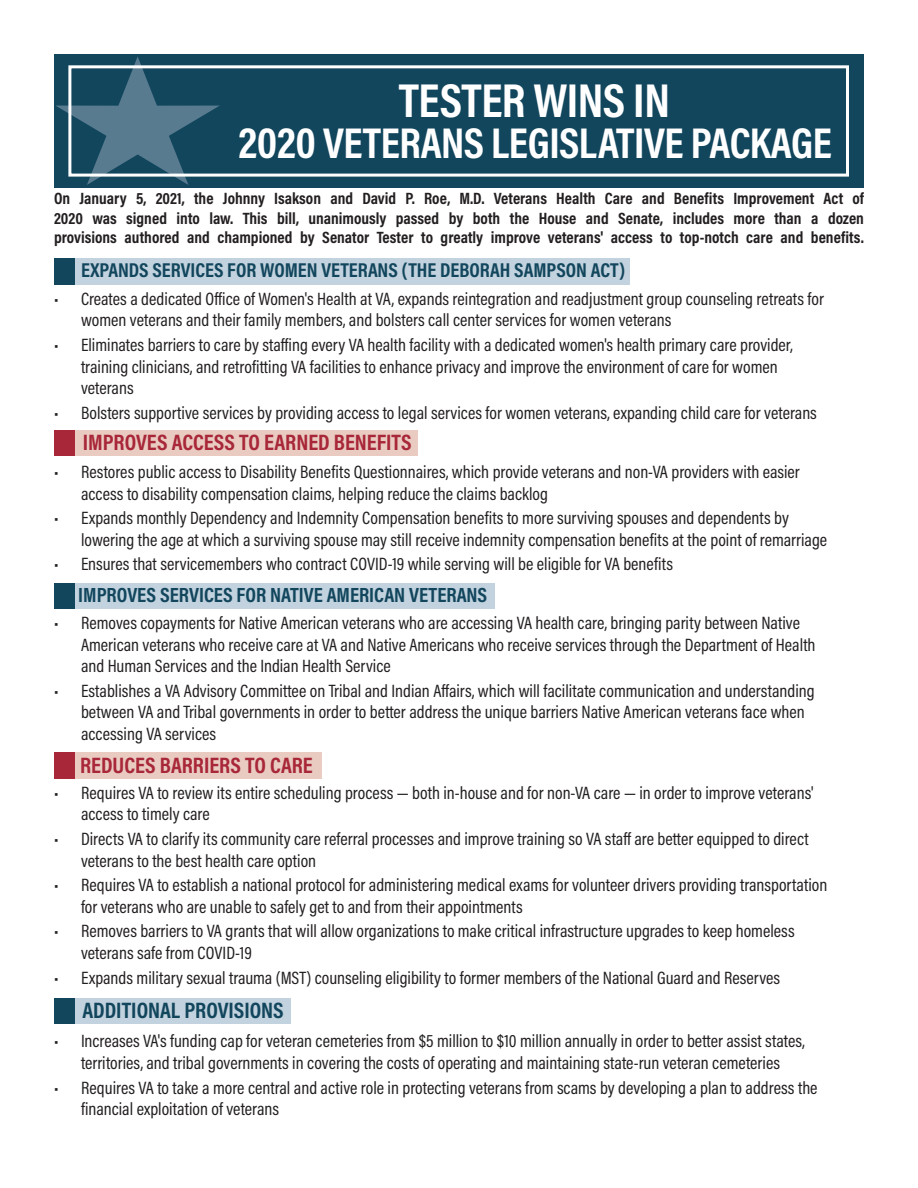
<style>
.page{position:relative;width:918px;height:1188px;background:#fff}
.page>*{position:absolute;margin:0;border:0;box-sizing:border-box;transform-origin:0 0}
.t1{font:700 48px "Acumin Pro Cond";letter-spacing:-.01em;color:#fff}
.t2{font:700 43.5px "Acumin Pro Cond";letter-spacing:-.01em;color:#fff}
.t3{font:700 22.5px "Acumin Pro Cond";color:#a82738}
.t4{font:700 22.5px "Acumin Pro Cond";color:#12465d}
.t5{font:700 20.7px "Acumin Pro Cond";color:#12465d}
.t6{font:700 20.25px "Acumin Pro Cond";color:#12465d}
.t7{font:18px/21.6px "Acumin Pro Cond";color:#231f20}
.t8{font:700 16.5px/19.8px "Acumin Pro Cond";color:#231f20;text-align:justify}
</style>
<div class="page">
<div style="left:54px;top:54px;width:810px;height:133px;background:#12465d"></div>
<svg style="left:56px;top:57px;width:164px;height:128px"></svg>
<div style="left:68px;top:65px;width:781px;height:112px;border:3px solid #fff"></div>
<div style="left:54px;top:583px;width:440px;height:25px;background:#c2d2de"></div>
<div style="left:54px;top:583px;width:20px;height:25px;background:#12465d"></div>
<div style="left:54px;top:999px;width:237px;height:25px;background:#c2d2de"></div>
<div style="left:54px;top:999px;width:20px;height:25px;background:#12465d"></div>
<div style="left:54px;top:752px;width:267px;height:26px;background:#e9cbc2"></div>
<div style="left:54px;top:752px;width:20px;height:26px;background:#a82738"></div>
<div style="left:54px;top:258px;width:576px;height:26px;background:#c2d2de"></div>
<div style="left:54px;top:258px;width:20px;height:26px;background:#12465d"></div>
<div style="left:54px;top:430px;width:364px;height:26px;background:#e9cbc2"></div>
<div style="left:54px;top:430px;width:20px;height:26px;background:#a82738"></div>
<p class="t1" style="left:399px;top:69px;width:273px">TESTER WINS IN</p>
<p class="t2" style="left:239px;top:114px;width:595px">2020 VETERANS LEGISLATIVE PACKAGE</p>
<p class="t8" style="left:54px;top:188px;width:812px">On January 5, 2021, the Johnny Isakson and David P. Roe, M.D. Veterans Health Care and Benefits Improvement Act of 2020 was signed into law. This bill, unanimously passed by both the House and Senate, includes more than a dozen provisions authored and championed by Senator Tester to greatly improve veterans' access to top-notch care and benefits.</p>
<p class="t6" style="left:81px;top:256px;width:546px">EXPANDS SERVICES FOR WOMEN VETERANS (THE DEBORAH SAMPSON ACT)</p>
<p class="t7" style="left:81px;top:287px;width:745px;text-indent:-27px">• Creates a dedicated Office of Women's Health at VA, expands reintegration and readjustment group counseling retreats for women veterans and their family members, and bolsters call center services for women veterans</p>
<p class="t7" style="left:81px;top:334px;width:713px;text-indent:-27px">• Eliminates barriers to care by staffing every VA health facility with a dedicated women's health primary care provider, training clinicians, and retrofitting VA facilities to enhance privacy and improve the environment of care for women veterans</p>
<p class="t7" style="left:54px;top:401px;width:764px">• Bolsters supportive services by providing access to legal services for women veterans, expanding child care for veterans</p>
<p class="t3" style="left:83px;top:427px;width:330px">IMPROVES ACCESS TO EARNED BENEFITS</p>
<p class="t7" style="left:81px;top:461px;width:720px;text-indent:-27px">• Restores public access to Disability Benefits Questionnaires, which provide veterans and non-VA providers with easier access to disability compensation claims, helping reduce the claims backlog</p>
<p class="t7" style="left:81px;top:507px;width:748px;text-indent:-27px">• Expands monthly Dependency and Indemnity Compensation benefits to more surviving spouses and dependents by lowering the age at which a surviving spouse may still receive indemnity compensation benefits at the point of remarriage</p>
<p class="t7" style="left:54px;top:553px;width:621px">• Ensures that servicemembers who contract COVID-19 while serving will be eligible for VA benefits</p>
<p class="t5" style="left:78px;top:581px;width:410px">IMPROVES SERVICES FOR NATIVE AMERICAN VETERANS</p>
<p class="t7" style="left:81px;top:612px;width:736px;text-indent:-27px">• Removes copayments for Native American veterans who are accessing VA health care, bringing parity between Native<br>American veterans who receive care at VA and Native Americans who receive services through the Department of Health and Human Services and the Indian Health Service</p>
<p class="t7" style="left:81px;top:679px;width:735px;text-indent:-27px">• Establishes a VA Advisory Committee on Tribal and Indian Affairs, which will facilitate communication and understanding between VA and Tribal governments in order to better address the unique barriers Native American veterans face when accessing VA services</p>
<p class="t3" style="left:80px;top:750px;width:234px">REDUCES BARRIERS TO CARE</p>
<p class="t7" style="left:81px;top:782px;width:734px;text-indent:-27px">• Requires VA to review its entire scheduling process — both in-house and for non-VA care — in order to improve veterans' access to timely care</p>
<p class="t7" style="left:81px;top:828px;width:729px;text-indent:-27px">• Directs VA to clarify its community care referral processes and improve training so VA staff are better equipped to direct veterans to the best health care option</p>
<p class="t7" style="left:81px;top:874px;width:748px;text-indent:-27px">• Requires VA to establish a national protocol for administering medical exams for volunteer drivers providing transportation for veterans who are unable to safely get to and from their appointments</p>
<p class="t7" style="left:81px;top:920px;width:715px;text-indent:-27px">• Removes barriers to VA grants that will allow organizations to make critical infrastructure upgrades to keep homeless veterans safe from COVID-19</p>
<p class="t7" style="left:54px;top:966px;width:728px">• Expands military sexual trauma (MST) counseling eligibility to former members of the National Guard and Reserves</p>
<p class="t4" style="left:82px;top:995px;width:203px">ADDITIONAL PROVISIONS</p>
<p class="t7" style="left:54px;top:1030px;width:753px;text-align:center">• Increases VA's funding cap for veteran cemeteries from $5 million to $10 million annually in order to better assist states, territories, and tribal governments in covering the costs of operating and maintaining state-run veteran cemeteries</p>
<p class="t7" style="left:81px;top:1076px;width:738px;text-indent:-27px">• Requires VA to take a more central and active role in protecting veterans from scams by developing a plan to address the financial exploitation of veterans</p>
</div>
